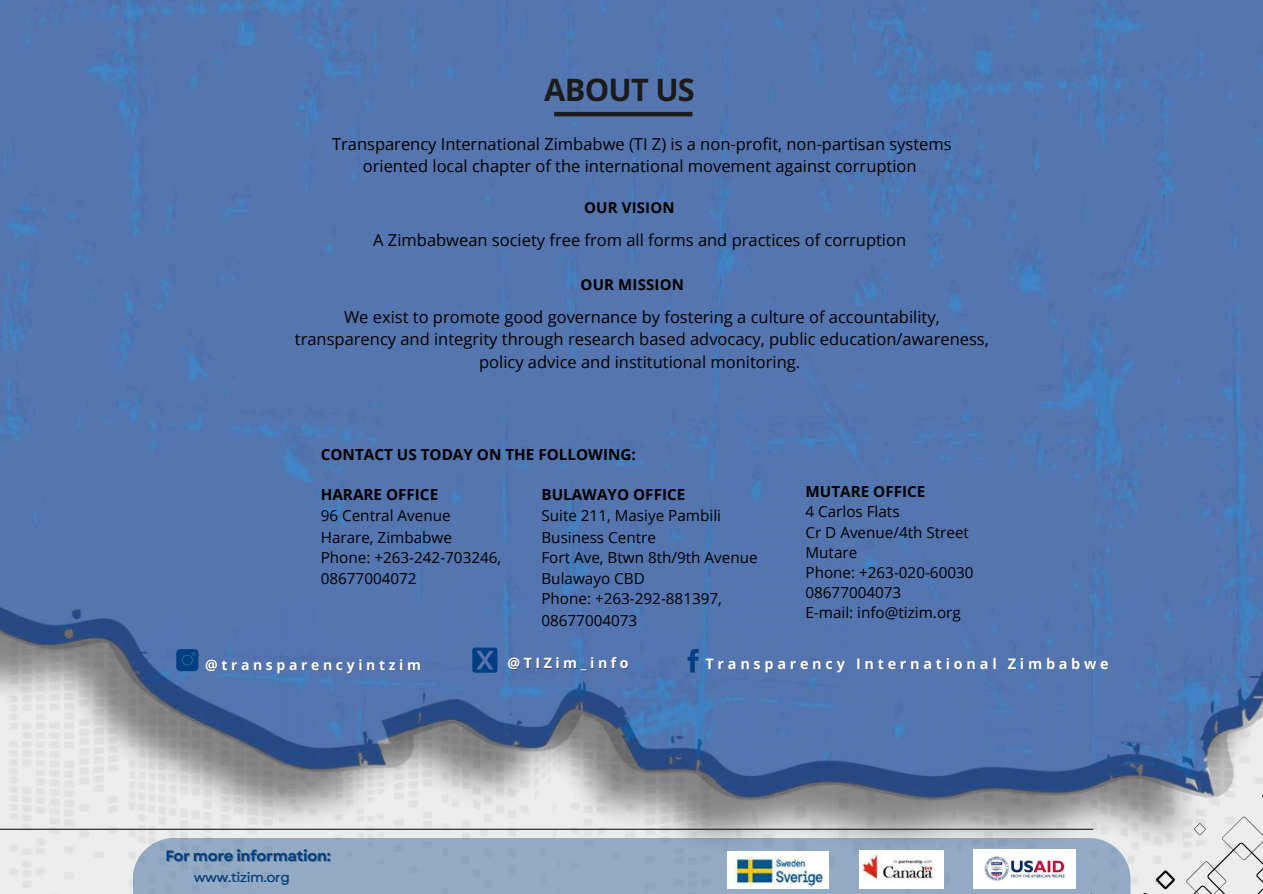
<style>
.page{position:relative;width:1263px;height:894px;background:#fff}
.page>*{position:absolute;margin:0;border:0;box-sizing:border-box;transform-origin:0 0}
.t1{font:700 30.9px "Open Sans";letter-spacing:-.025em;color:#1b1b1b}
.t2{font:16.5px/22.5px "Open Sans";color:#000;text-align:center}
.t3{font:15.3px/21.5px "Open Sans";color:#000}
.t4{font:700 15.3px "Open Sans";color:#000}
.t5{font:700 15px "Open Sans";letter-spacing:.01em;color:#000}
.t6{font:700 15px "Garet";letter-spacing:-.025em;color:#004082}
.t7{font:700 14.55px "Open Sans";letter-spacing:.25em;color:#fff}
.t8{font:700 14.25px "Open Sans";letter-spacing:.25em;color:#fff}
.t9{font:13.5px "Garet";letter-spacing:-.025em;color:#004082}
</style>
<div class="page">
<img style="left:0;top:814px;width:1263px;height:44px">
<img style="left:0;top:0;width:1263px;height:814px">
<hr style="left:0;top:828px;width:1093px;height:1px;background:#1b1b1b">
<svg style="left:1080px;top:893px;width:22px;height:1px"></svg>
<svg style="left:1262px;top:786px;width:1px;height:19px"></svg>
<svg style="left:1121px;top:816px;width:142px;height:77px;background:#dedede"></svg>
<hr style="left:554px;top:112px;width:138px;height:4px;background:#1b1b1b">
<div style="left:133px;top:837px;width:997px;height:56px;background:#93abc4"></div>
<img style="left:860px;top:849px;width:83px;height:39px">
<img style="left:727px;top:851px;width:102px;height:36px">
<img style="left:974px;top:849px;width:101px;height:39px">
<svg style="left:472px;top:647px;width:25px;height:25px"></svg>
<svg style="left:176px;top:649px;width:22px;height:22px"></svg>
<svg style="left:688px;top:648px;width:11px;height:24px"></svg>
<h1 class="t1" style="left:544px;top:68px;width:152px">ABOUT US</h1>
<p class="t2" style="left:332px;top:132px;width:621px">Transparency International Zimbabwe (TI Z) is a non-profit, non-partisan systems oriented local chapter of the international movement against corruption</p>
<p class="t5" style="left:584px;top:197px;width:92px">OUR VISION</p>
<p class="t2" style="left:373px;top:229px;width:534px">A Zimbabwean society free from all forms and practices of corruption</p>
<p class="t5" style="left:581px;top:274px;width:105px">OUR MISSION</p>
<p class="t2" style="left:295px;top:305px;width:695px">We exist to promote good governance by fostering a culture of accountability, transparency and integrity through research based advocacy, public education/awareness, policy advice and institutional monitoring.</p>
<p class="t4" style="left:321px;top:443px;width:317px">CONTACT US TODAY ON THE FOLLOWING:</p>
<p class="t4" style="left:321px;top:483px;width:119px">HARARE OFFICE</p>
<p class="t3" style="left:321px;top:504px;width:133px">96 Central Avenue<br>Harare, Zimbabwe</p>
<p class="t3" style="left:321px;top:546px;width:182px">Phone: +263-242-703246,<br>08677004072</p>
<p class="t4" style="left:541px;top:483px;width:145px">BULAWAYO OFFICE</p>
<p class="t3" style="left:541px;top:504px;width:181px">Suite 211, Masiye Pambili<br>Business Centre</p>
<p class="t3" style="left:541px;top:546px;width:218px">Fort Ave, Btwn 8th/9th Avenue<br>Bulawayo CBD</p>
<p class="t3" style="left:541px;top:587px;width:182px">Phone: +263-292-881397,<br>08677004073</p>
<p class="t4" style="left:805px;top:481px;width:121px">MUTARE OFFICE</p>
<p class="t3" style="left:805px;top:501px;width:170px;line-height:20px">4 Carlos Flats<br>Cr D Avenue/4th Street<br>Mutare<br>Phone: +263-020-60030<br>08677004073<br>E-mail: info@tizim.org</p>
<p class="t8" style="left:205px;top:654px;width:217px">@transparencyintzim</p>
<p class="t8" style="left:507px;top:653px;width:123px">@TIZim_info</p>
<p class="t7" style="left:705px;top:653px;width:405px">Transparency International Zimbabwe</p>
<p class="t6" style="left:165px;top:845px;width:167px">For more information:</p>
<p class="t9" style="left:194px;top:867px;width:97px">www.tizim.org</p>
</div>
